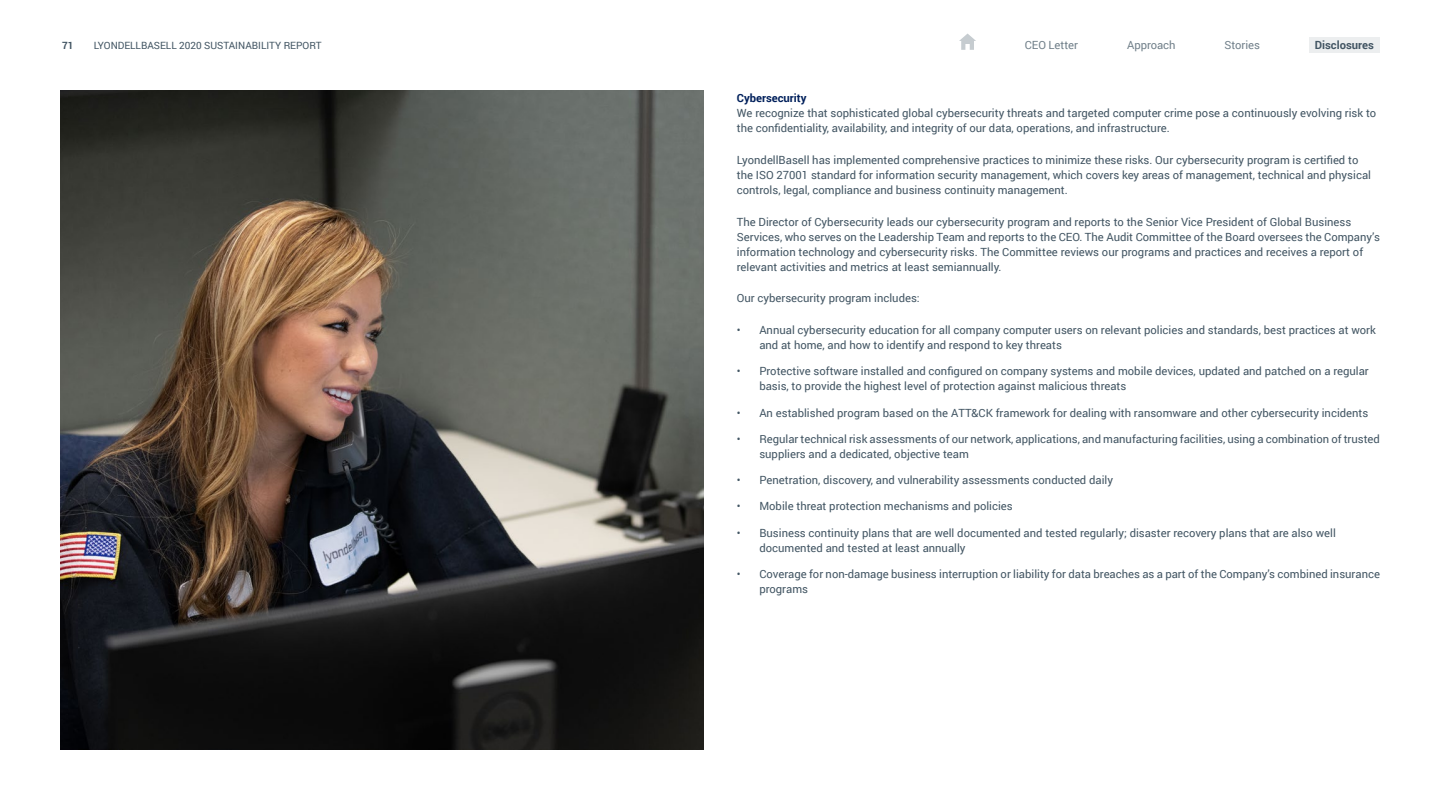
<style>
.page{position:relative;width:1440px;height:810px;background:#fff}
.page>*{position:absolute;margin:0;border:0;box-sizing:border-box;transform-origin:0 0}
.t1{font:11.25px/15px "Roboto";color:#425563}
.t2{font:11.25px "Roboto";letter-spacing:-.005em;color:#71808a}
.t3{font:700 11.25px "Roboto";color:#00205b}
.t4{font:700 11.25px "Roboto";color:#425563}
.t5{font:10px "Roboto";color:#425563}
.t6{font:700 10px "Roboto";color:#425563}
</style>
<div class="page">
<img style="left:60px;top:90px;width:643px;height:660px">
<div style="left:1309px;top:37px;width:71px;height:16px;background:#eceeef"></div>
<svg style="left:959px;top:34px;width:17px;height:16px"></svg>
<p class="t6" style="left:62px;top:39px;width:13px">71</p>
<p class="t5" style="left:94px;top:39px;width:229px">LYONDELLBASELL 2020 SUSTAINABILITY REPORT</p>
<p class="t2" style="left:1025px;top:37px;width:55px">CEO Letter</p>
<p class="t2" style="left:1127px;top:37px;width:50px">Approach</p>
<p class="t2" style="left:1224px;top:37px;width:37px">Stories</p>
<p class="t4" style="left:1315px;top:37px;width:61px">Disclosures</p>
<p class="t3" style="left:737px;top:90px;width:71px">Cybersecurity</p>
<p class="t1" style="left:737px;top:105px;width:641px">We recognize that sophisticated global cybersecurity threats and targeted computer crime pose a continuously evolving risk to the confidentiality, availability, and integrity of our data, operations, and infrastructure.</p>
<p class="t1" style="left:737px;top:152px;width:636px">LyondellBasell has implemented comprehensive practices to minimize these risks. Our cybersecurity program is certified to the ISO 27001 standard for information security management, which covers key areas of management, technical and physical controls, legal, compliance and business continuity management.</p>
<p class="t1" style="left:737px;top:214px;width:645px">The Director of Cybersecurity leads our cybersecurity program and reports to the Senior Vice President of Global Business Services, who serves on the Leadership Team and reports to the CEO. The Audit Committee of the Board oversees the Company’s information technology and cybersecurity risks. The Committee reviews our programs and practices and receives a report of relevant activities and metrics at least semiannually.</p>
<p class="t1" style="left:737px;top:290px;width:184px">Our cybersecurity program includes:</p>
<p class="t1" style="left:759px;top:322px;width:618px;text-indent:-22px">• Annual cybersecurity education for all company computer users on relevant policies and standards, best practices at work and at home, and how to identify and respond to key threats</p>
<p class="t1" style="left:759px;top:364px;width:611px;text-indent:-22px">• Protective software installed and configured on company systems and mobile devices, updated and patched on a regular basis, to provide the highest level of protection against malicious threats</p>
<p class="t1" style="left:737px;top:405px;width:633px">• An established program based on the ATT&amp;CK framework for dealing with ransomware and other cybersecurity incidents</p>
<p class="t1" style="left:759px;top:431px;width:622px;text-indent:-22px">• Regular technical risk assessments of our network, applications, and manufacturing facilities, using a combination of trusted suppliers and a dedicated, objective team</p>
<p class="t1" style="left:737px;top:472px;width:378px">• Penetration, discovery, and vulnerability assessments conducted daily</p>
<p class="t1" style="left:737px;top:499px;width:277px">• Mobile threat protection mechanisms and policies</p>
<p class="t1" style="left:759px;top:525px;width:578px;text-indent:-22px">• Business continuity plans that are well documented and tested regularly; disaster recovery plans that are also well documented and tested at least annually</p>
<p class="t1" style="left:759px;top:566px;width:622px;text-indent:-22px">• Coverage for non-damage business interruption or liability for data breaches as a part of the Company’s combined insurance programs</p>
</div>
